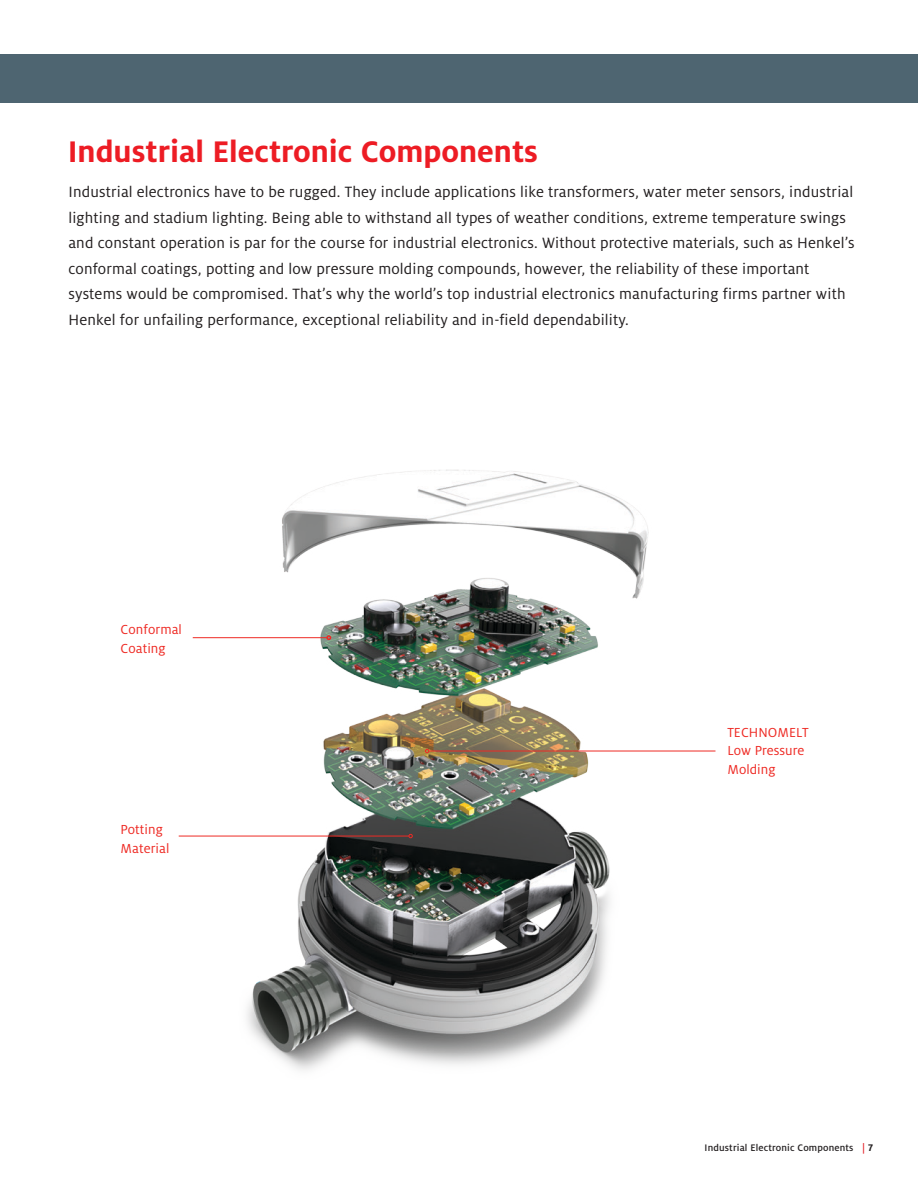
<style>
.page{position:relative;width:918px;height:1188px;background:#fff}
.page>*{position:absolute;margin:0;border:0;box-sizing:border-box;transform-origin:0 0}
.t1{font:700 33px "Henkel Milo";color:#ed1c24}
.Body-Copy_11{font:16.5px/25.5px "Henkel Milo";letter-spacing:.01em;color:#231f20}
.Copy_14_18{font:14.55px "Henkel Milo";letter-spacing:.005em;color:#ee2a24}
.t2{font:500 10.5px "Henkel Milo";letter-spacing:.015em;color:#231f20}
.s1{font-size:10.65px;color:#e31e26}
.s2{font-weight:700;font-size:10.65px}
</style>
<div class="page">
<img style="left:212px;top:469px;width:475px;height:601px">
<hr style="left:429px;top:751px;width:287px;height:1px;background:#ee2a24">
<hr style="left:179px;top:836px;width:230px;height:1px;background:#ee2a24">
<hr style="left:193px;top:637px;width:134px;height:1px;background:#ee2a24">
<svg style="left:425px;top:749px;width:4px;height:4px"></svg>
<svg style="left:408px;top:834px;width:5px;height:4px"></svg>
<svg style="left:326px;top:635px;width:5px;height:5px"></svg>
<div style="left:0;top:54px;width:918px;height:49px;background:#4e6571"></div>
<p class="t1" style="left:68px;top:133px;width:472px">Industrial Electronic Components</p>
<p class="Body-Copy_11" style="left:68px;top:179px;width:788px">Industrial electronics have to be rugged. They include applications like transformers, water meter sensors, industrial lighting and stadium lighting. Being able to withstand all types of weather conditions, extreme temperature swings and constant operation is par for the course for industrial electronics. Without protective materials, such as Henkel’s conformal coatings, potting and low pressure molding compounds, however, the reliability of these important systems would be compromised. That’s why the world’s top industrial electronics manufacturing firms partner with Henkel for unfailing performance, exceptional reliability and in-field dependability.</p>
<p class="Copy_14_18" style="left:121px;top:621px;width:63px">Conformal</p>
<p class="Copy_14_18" style="left:121px;top:640px;width:47px">Coating</p>
<p class="Copy_14_18" style="left:121px;top:821px;width:44px">Potting</p>
<p class="Copy_14_18" style="left:121px;top:840px;width:50px">Material</p>
<p class="Copy_14_18" style="left:727px;top:724px;width:83px">TECHNOMELT</p>
<p class="Copy_14_18" style="left:727px;top:743px;width:79px">Low Pressure</p>
<p class="Copy_14_18" style="left:727px;top:761px;width:50px">Molding</p>
<p class="t2" style="left:705px;top:1142px;width:170px">Industrial Electronic Components <span class="s1">|</span> <span class="s2">7</span></p>
</div>
